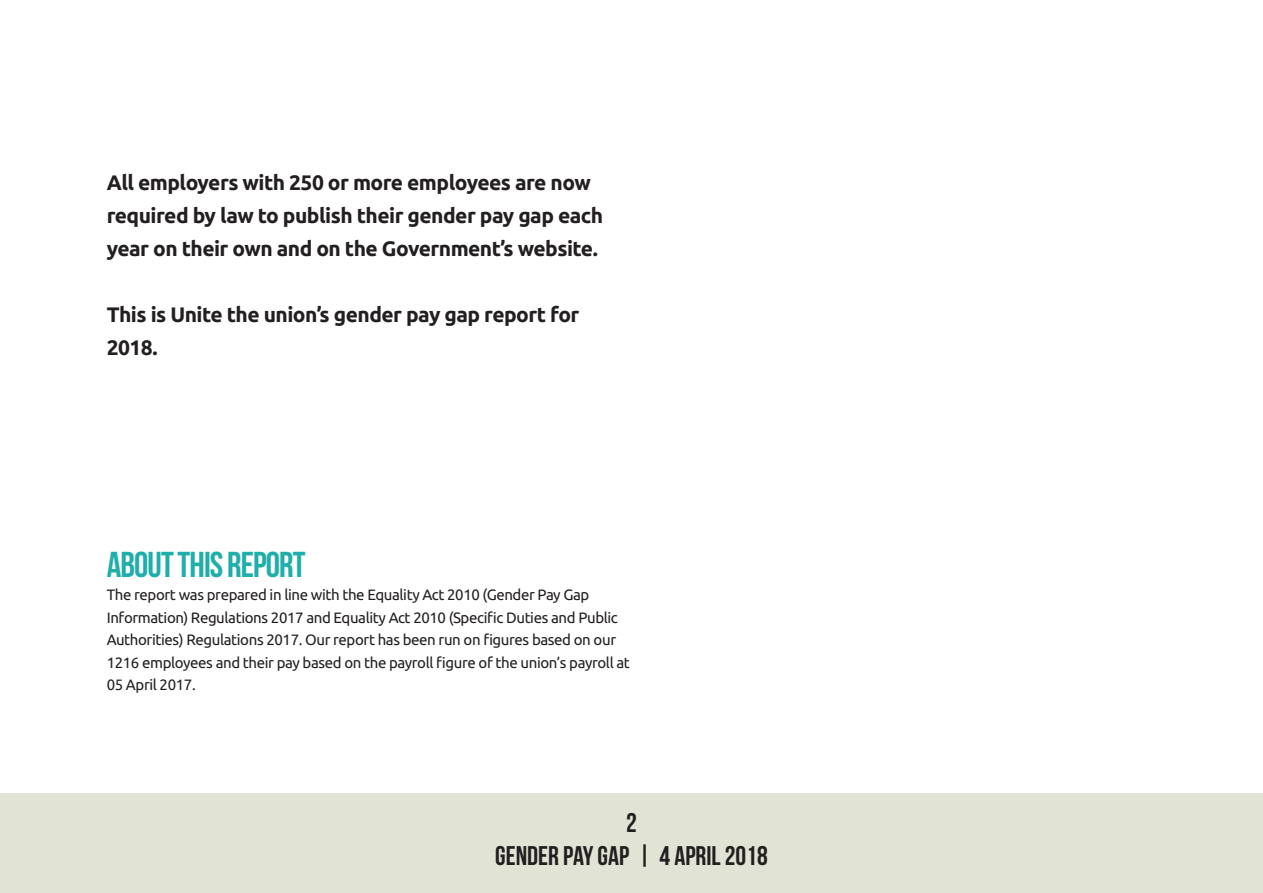
<style>
.page{position:relative;width:1263px;height:893px;background:#fff}
.page>*{position:absolute;margin:0;border:0;box-sizing:border-box;transform-origin:0 0}
.t1{font:36px "Bebas Neue";letter-spacing:-.025em;color:#1faea9}
.t2{font:27px/32.4px "Bebas Neue";color:#231f20;text-align:center}
.t3{font:700 21px/33px "Ubuntu";letter-spacing:-.025em;color:#231f20}
.t4{font:15px/22.5px "Ubuntu";letter-spacing:-.025em;color:#231f20}
</style>
<div class="page">
<div style="left:0;top:794px;width:1263px;height:99px;background:#e1e4d4"></div>
<h3 class="t3" style="left:107px;top:166px;width:498px">All employers with 250 or more employees are now required by law to publish their gender pay gap each year on their own and on the Government’s website.</h3>
<h3 class="t3" style="left:107px;top:298px;width:474px">This is Unite the union’s gender pay gap report for<br>2018.</h3>
<h1 class="t1" style="left:107px;top:544px;width:200px">ABOUTTHIS REPORT</h1>
<p class="t4" style="left:107px;top:583px;width:525px">The report was prepared in line with the Equality Act 2010 (Gender Pay Gap Information) Regulations 2017 and Equality Act 2010 (Specific Duties and Public Authorities) Regulations 2017. Our report has been run on figures based on our 1216 employees and their pay based on the payroll figure of the union’s payroll at 05 April 2017.</p>
<h2 class="t2" style="left:495px;top:807px;width:274px">2<br>GENDER PAYGAP | 4 APRIL2018</h2>
</div>
